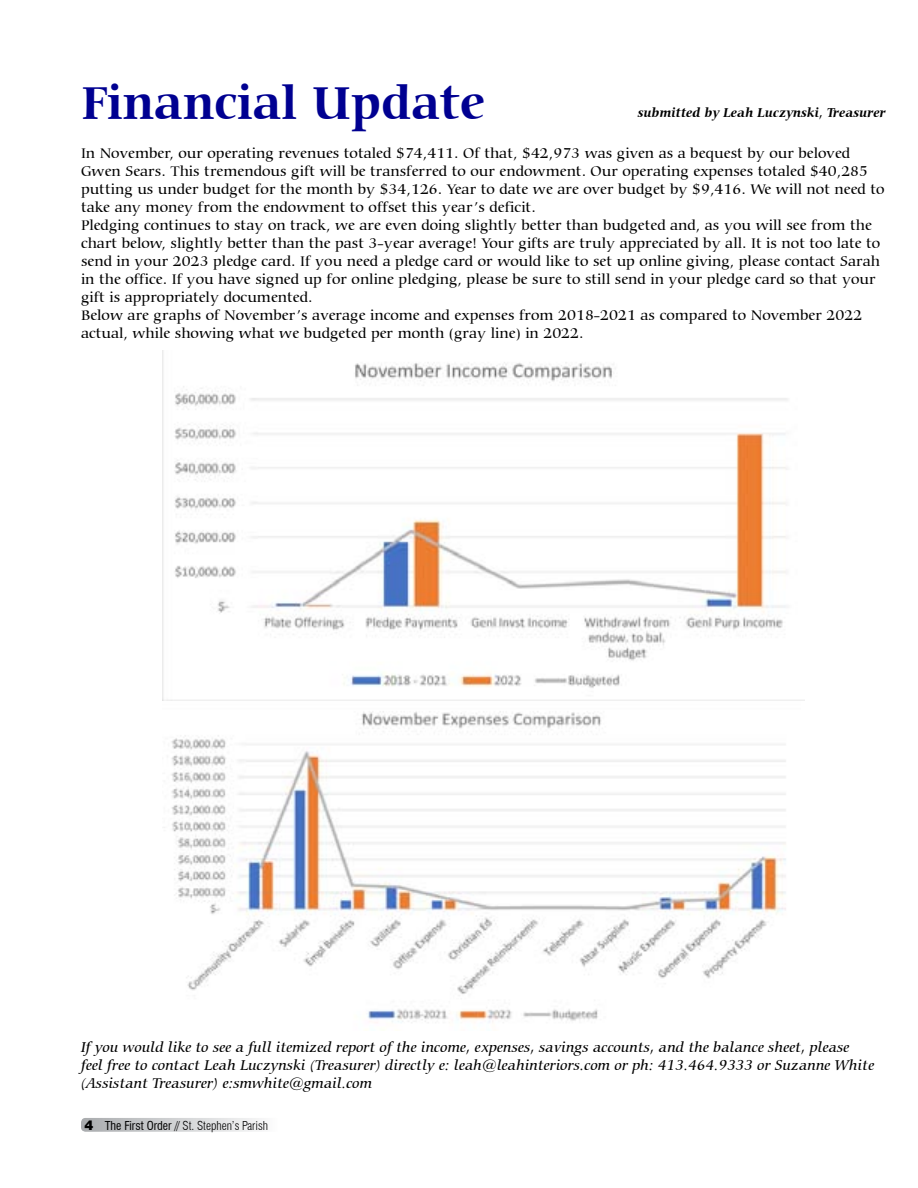
<style>
.page{position:relative;width:918px;height:1188px;background:#fff}
.page>*{position:absolute;margin:0;border:0;box-sizing:border-box;transform-origin:0 0}
.t1{font:700 49.5px "Carmina BT";color:#000091;scale:.96 1}
.t2{font:500 15px/18px "Carmina BT";color:#000}
.t3{font:italic 500 15px/18px "Carmina BT";color:#000}
.t4{font:italic 700 13.5px "Carmina BT";color:#000;scale:.95 1}
.t5{font:300 condensed 12px "Swiss 721 BT";color:#000}
.s1{font-weight:900;font-stretch:normal;font-size:13.5px}
.s2{font-weight:400}
</style>
<div class="page">
<svg style="left:81px;top:1118px;width:198px;height:14px"></svg>
<img style="left:164px;top:711px;width:622px;height:312px">
<img style="left:162px;top:351px;width:643px;height:350px">
<h1 class="t1" style="left:81px;top:73px;width:423px">Financial Update</h1>
<p class="t4" style="left:638px;top:105px;width:262px">submitted by Leah Luczynski, Treasurer</p>
<p class="t2" style="left:81px;top:145px;width:805px">In November, our operating revenues totaled $74,411. Of that, $42,973 was given as a bequest by our beloved Gwen Sears. This tremendous gift will be transferred to our endowment. Our operating expenses totaled $40,285 putting us under budget for the month by $34,126. Year to date we are over budget by $9,416. We will not need to take any money from the endowment to offset this year’s deficit.<br>Pledging continues to stay on track, we are even doing slightly better than budgeted and, as you will see from the chart below, slightly better than the past 3-year average! Your gifts are truly appreciated by all. It is not too late to send in your 2023 pledge card. If you need a pledge card or would like to set up online giving, please contact Sarah in the office. If you have signed up for online pledging, please be sure to still send in your pledge card so that your gift is appropriately documented.<br>Below are graphs of November’s average income and expenses from 2018-2021 as compared to November 2022 actual, while showing what we budgeted per month (gray line) in 2022.</p>
<p class="t3" style="left:81px;top:1038px;width:795px">If you would like to see a full itemized report of the income, expenses, savings accounts, and the balance sheet, please feel free to contact Leah Luczynski (Treasurer) directly e: leah@leahinteriors.com or ph: 413.464.9333 or Suzanne White (Assistant Treasurer) e:smwhite@gmail.com</p>
<p class="t5" style="left:85px;top:1118px;width:185px"><span class="s1">4</span> <span class="s2">The First Order</span> // St. Stephen’s Parish</p>
</div>
